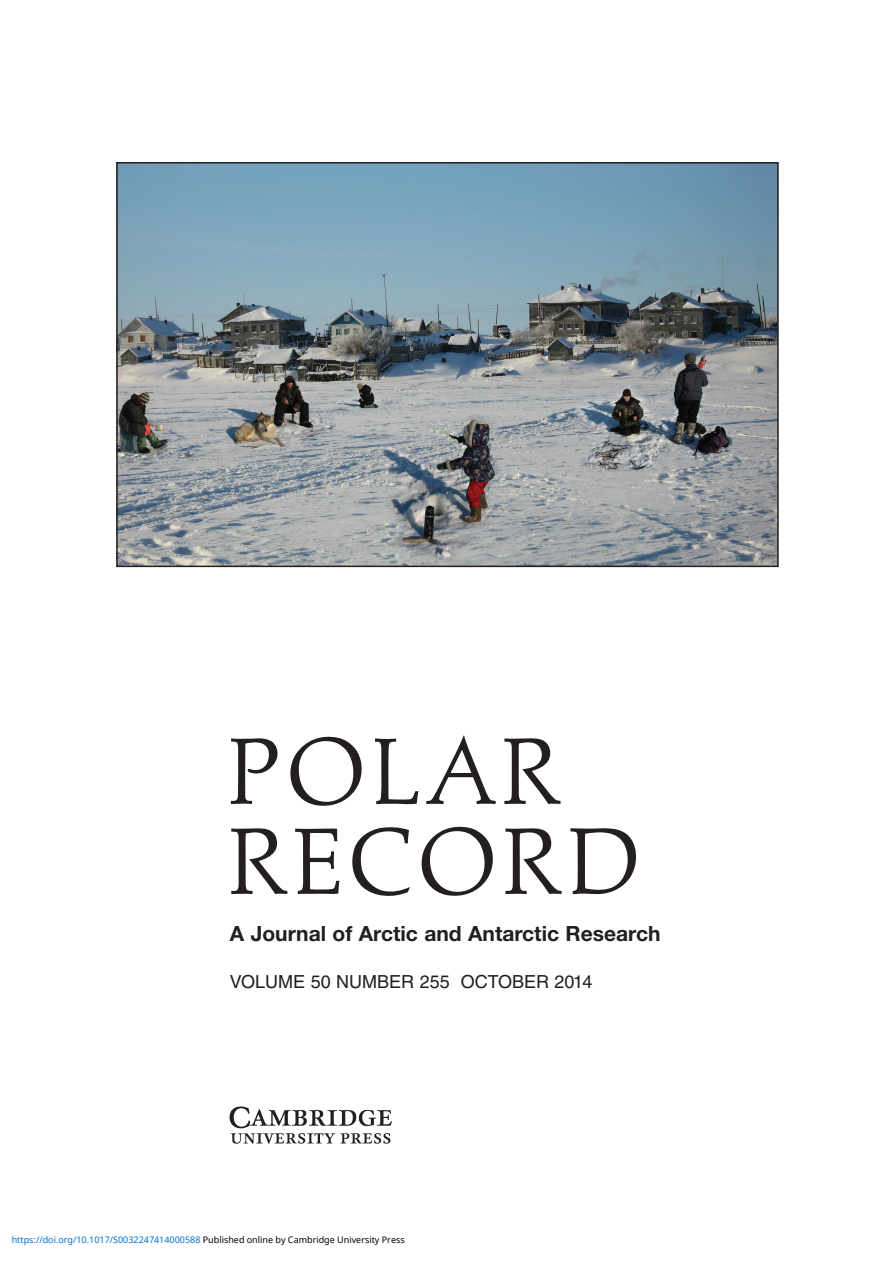
<style>
.page{position:relative;width:890px;height:1264px;background:#fff}
.page>*{position:absolute;margin:0;border:0;box-sizing:border-box;transform-origin:0 0}
.t1{font:103.5px/90px "Palatino CUP";letter-spacing:.045em;color:#231f20}
.t2{font:700 21px "Helvetica Neue LT Std";color:#231f20}
.t3{font:18px "Helvetica LT Std";color:#231f20}
.t4{font:9px "Noto Sans";color:#0172cf}
.s1{color:#000}
</style>
<div class="page">
<img style="left:230px;top:1106px;width:161px;height:38px">
<img style="left:119px;top:165px;width:656px;height:399px">
<div style="left:116px;top:162px;width:662px;height:405px;border:2px solid #231f20"></div>
<h1 class="t1" style="left:228px;top:733px;width:414px">POLAR<br>RECORD</h1>
<h2 class="t2" style="left:230px;top:925px;width:432px">A Journal of Arctic and Antarctic Research</h2>
<h3 class="t3" style="left:230px;top:975px;width:364px">VOLUME 50 NUMBER 255 OCTOBER 2014</h3>
<p class="t4" style="left:12px;top:1233px;width:394px">https://doi.org/10.1017/S0032247414000588 <span class="s1">Published online by Cambridge University Press</span></p>
</div>
